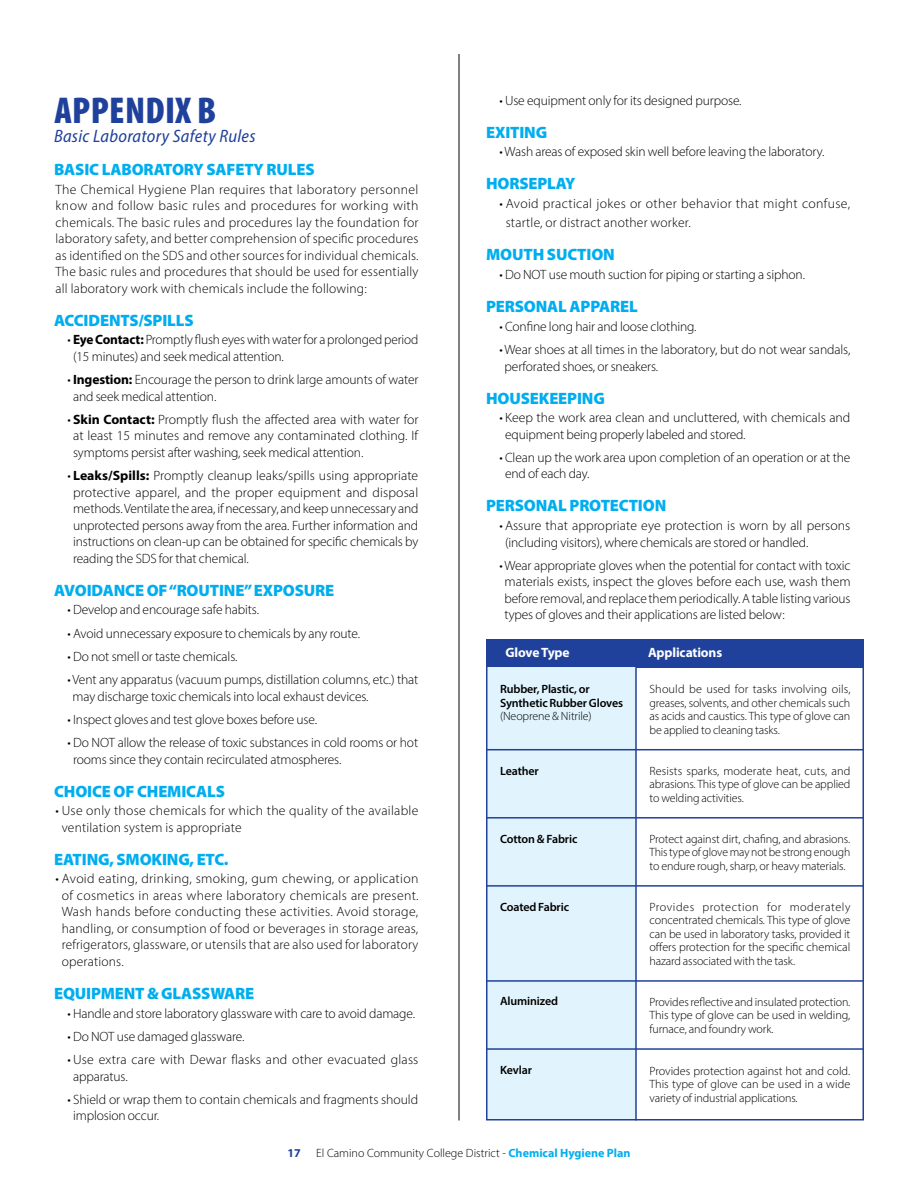
<style>
.page{position:relative;width:918px;height:1188px;background:#fff}
.page>*{position:absolute;margin:0;border:0;box-sizing:border-box;transform-origin:0 0}
.t1{font:900 condensed 37.5px "Myriad Pro";letter-spacing:.01em;color:#20419b}
.t2{font:italic semi-condensed 18px "Myriad Pro";letter-spacing:.015em;color:#20419b}
.t3{font:900 16.5px "Myriad Pro";letter-spacing:-.01em;color:#00aeef}
.t4{font:300 13.5px/16.5px "Myriad Pro";letter-spacing:-.01em;color:#000}
.t5{font:300 13.5px/16.5px "Myriad Pro";letter-spacing:.02em;color:#000}
.t6{font:300 13.5px/19.5px "Myriad Pro";letter-spacing:.025em;color:#000}
.t7{font:300 13.5px/16.5px "Myriad Pro";letter-spacing:.01em;color:#000}
.t8{font:700 13.5px "Myriad Pro";letter-spacing:-.01em;color:#fff}
.t9{font:300 12px/13.5px "Myriad Pro";letter-spacing:-.01em;color:#000;text-align:justify}
.t10{font:600 12px/13.5px "Myriad Pro";letter-spacing:-.01em;color:#000}
.t11{font:700 12px "Myriad Pro";color:#20419b}
.s1{font-weight:700}
.s2{font-weight:700;color:#00aeef}
</style>
<div class="page">
<hr style="left:459px;top:54px;width:1px;height:1066px;background:#000">
<div style="left:486px;top:639px;width:378px;height:28px;background:#20419b"></div>
<div style="left:487px;top:667px;width:149px;height:453px;background:#e1f4fd"></div>
<div style="left:486px;top:639px;width:378px;height:481px;border:2px solid #20419b"></div>
<hr style="left:635px;top:667px;width:2px;height:453px;background:#20419b">
<hr style="left:486px;top:749px;width:378px;height:1px;background:#20419b">
<hr style="left:486px;top:817px;width:378px;height:2px;background:#20419b">
<hr style="left:486px;top:885px;width:378px;height:2px;background:#20419b">
<hr style="left:486px;top:980px;width:378px;height:2px;background:#20419b">
<hr style="left:486px;top:1048px;width:378px;height:2px;background:#20419b">
<h1 class="t1" style="left:54px;top:86px;width:163px">APPENDIX B</h1>
<h2 class="t2" style="left:54px;top:125px;width:203px">Basic Laboratory Safety Rules</h2>
<p class="t3" style="left:54px;top:159px;width:262px">BASIC LABORATORY SAFETY RULES</p>
<p class="t4" style="left:56px;top:181px;width:365px;text-align:justify">The Chemical Hygiene Plan requires that laboratory personnel know and follow basic rules and procedures for working with chemicals. The basic rules and procedures lay the foundation for laboratory safety, and better comprehension of specific procedures as identified on the SDS and other sources for individual chemicals.<br>The basic rules and procedures that should be used for essentially all laboratory work with chemicals include the following:</p>
<p class="t3" style="left:54px;top:309px;width:141px">ACCIDENTS/SPILLS</p>
<p class="t4" style="left:73px;top:332px;width:347px;text-indent:-6px">• <span class="s1">Eye Contact:</span> Promptly flush eyes with water for a prolonged period (15 minutes) and seek medical attention.</p>
<p class="t4" style="left:73px;top:371px;width:347px;text-indent:-6px">• <span class="s1">Ingestion:</span> Encourage the person to drink large amounts of water and seek medical attention.</p>
<p class="t4" style="left:73px;top:411px;width:347px;text-align:justify;text-indent:-6px">• <span class="s1">Skin Contact:</span> Promptly flush the affected area with water for at least 15 minutes and remove any contaminated clothing. If symptoms persist after washing, seek medical attention.</p>
<p class="t4" style="left:73px;top:467px;width:347px;text-align:justify;text-indent:-6px">• <span class="s1">Leaks/Spills:</span> Promptly cleanup leaks/spills using appropriate protective apparel, and the proper equipment and disposal methods. Ventilate the area, if necessary, and keep unnecessary and unprotected persons away from the area. Further information and instructions on clean-up can be obtained for specific chemicals by reading the SDS for that chemical.</p>
<p class="t3" style="left:54px;top:579px;width:282px">AVOIDANCE OF “ROUTINE” EXPOSURE</p>
<p class="t4" style="left:68px;top:601px;width:193px">• Develop and encourage safe habits.</p>
<p class="t4" style="left:68px;top:625px;width:294px">• Avoid unnecessary exposure to chemicals by any route.</p>
<p class="t4" style="left:68px;top:648px;width:171px">• Do not smell or taste chemicals.</p>
<p class="t4" style="left:73px;top:671px;width:347px;text-indent:-5px">• Vent any apparatus (vacuum pumps, distillation columns, etc.) that may discharge toxic chemicals into local exhaust devices.</p>
<p class="t4" style="left:68px;top:711px;width:251px">• Inspect gloves and test glove boxes before use.</p>
<p class="t4" style="left:73px;top:734px;width:347px;text-indent:-6px">• Do NOT allow the release of toxic substances in cold rooms or hot rooms since they contain recirculated atmospheres.</p>
<p class="t3" style="left:54px;top:780px;width:172px">CHOICE OF CHEMICALS</p>
<p class="t5" style="left:62px;top:802px;width:358px;text-indent:-6px">• Use only those chemicals for which the quality of the available ventilation system is appropriate</p>
<p class="t3" style="left:54px;top:848px;width:176px">EATING, SMOKING, ETC.</p>
<p class="t4" style="left:62px;top:871px;width:358px;text-align:justify;text-indent:-6px">• Avoid eating, drinking, smoking, gum chewing, or application of cosmetics in areas where laboratory chemicals are present.<br>Wash hands before conducting these activities. Avoid storage, handling, or consumption of food or beverages in storage areas, refrigerators, glassware, or utensils that are also used for laboratory operations.</p>
<p class="t3" style="left:54px;top:982px;width:202px">EQUIPMENT &amp; GLASSWARE</p>
<p class="t4" style="left:68px;top:1005px;width:349px">• Handle and store laboratory glassware with care to avoid damage.</p>
<p class="t4" style="left:68px;top:1028px;width:178px">• Do NOT use damaged glassware.</p>
<p class="t7" style="left:73px;top:1051px;width:347px;text-indent:-6px">• Use extra care with Dewar flasks and other evacuated glass apparatus.</p>
<p class="t4" style="left:73px;top:1091px;width:347px;text-indent:-6px">• Shield or wrap them to contain chemicals and fragments should implosion occur.</p>
<p class="t4" style="left:500px;top:92px;width:244px">• Use equipment only for its designed purpose.</p>
<p class="t3" style="left:486px;top:121px;width:63px">EXITING</p>
<p class="t4" style="left:500px;top:143px;width:326px">• Wash areas of exposed skin well before leaving the laboratory.</p>
<p class="t3" style="left:486px;top:173px;width:91px">HORSEPLAY</p>
<p class="t6" style="left:506px;top:194px;width:346px;text-indent:-6px">• Avoid practical jokes or other behavior that might confuse, startle, or distract another worker.</p>
<p class="t3" style="left:486px;top:244px;width:130px">MOUTH SUCTION</p>
<p class="t4" style="left:500px;top:266px;width:307px">• Do NOT use mouth suction for piping or starting a siphon.</p>
<p class="t3" style="left:486px;top:296px;width:153px">PERSONAL APPAREL</p>
<p class="t4" style="left:500px;top:318px;width:199px">• Confine long hair and loose clothing.</p>
<p class="t4" style="left:505px;top:341px;width:347px;text-indent:-5px">• Wear shoes at all times in the laboratory, but do not wear sandals, perforated shoes, or sneakers.</p>
<p class="t3" style="left:486px;top:387px;width:120px">HOUSEKEEPING</p>
<p class="t4" style="left:505px;top:409px;width:347px;text-indent:-6px">• Keep the work area clean and uncluttered, with chemicals and equipment being properly labeled and stored.</p>
<p class="t4" style="left:505px;top:449px;width:347px;text-indent:-6px">• Clean up the work area upon completion of an operation or at the end of each day.</p>
<p class="t3" style="left:486px;top:495px;width:182px">PERSONAL PROTECTION</p>
<p class="t4" style="left:505px;top:517px;width:347px;text-indent:-6px">• Assure that appropriate eye protection is worn by all persons (including visitors), where chemicals are stored or handled.</p>
<p class="t4" style="left:505px;top:557px;width:348px;text-align:justify;text-indent:-5px">• Wear appropriate gloves when the potential for contact with toxic materials exists, inspect the gloves before each use, wash them before removal, and replace them periodically. A table listing various types of gloves and their applications are listed below:</p>
<p class="t8" style="left:505px;top:643px;width:66px">Glove Type</p>
<p class="t8" style="left:648px;top:643px;width:76px">Applications</p>
<p class="t9" style="left:650px;top:682px;width:203px">Should be used for tasks involving oils, greases, solvents, and other chemicals such as acids and caustics. This type of glove can be applied to cleaning tasks.</p>
<p class="t9" style="left:650px;top:764px;width:202px">Resists sparks, moderate heat, cuts, and abrasions. This type of glove can be applied to welding activities.</p>
<p class="t9" style="left:650px;top:832px;width:202px">Protect against dirt, chafing, and abrasions.<br>This type of glove may not be strong enough to endure rough, sharp, or heavy materials.</p>
<p class="t10" style="left:500px;top:682px;width:125px">Rubber, Plastic, or<br>Synthetic Rubber Gloves</p>
<p class="t9" style="left:500px;top:709px;width:93px">(Neoprene &amp; Nitrile)</p>
<p class="t10" style="left:500px;top:764px;width:40px">Leather</p>
<p class="t10" style="left:500px;top:832px;width:79px">Cotton &amp; Fabric</p>
<p class="t10" style="left:500px;top:900px;width:71px">Coated Fabric</p>
<p class="t10" style="left:500px;top:994px;width:60px">Aluminized</p>
<p class="t10" style="left:500px;top:1063px;width:33px">Kevlar</p>
<p class="t9" style="left:650px;top:900px;width:202px">Provides protection for moderately concentrated chemicals. This type of glove can be used in laboratory tasks, provided it offers protection for the specific chemical hazard associated with the task.</p>
<p class="t9" style="left:650px;top:995px;width:202px">Provides reflective and insulated protection.<br>This type of glove can be used in welding, furnace, and foundry work.</p>
<p class="t9" style="left:650px;top:1064px;width:202px">Provides protection against hot and cold.<br>This type of glove can be used in a wide variety of industrial applications.</p>
<p class="t11" style="left:287px;top:1145px;width:15px">17</p>
<p class="t9" style="left:316px;top:1146px;width:316px">El Camino Community College District - <span class="s2">Chemical Hygiene Plan</span></p>
</div>
